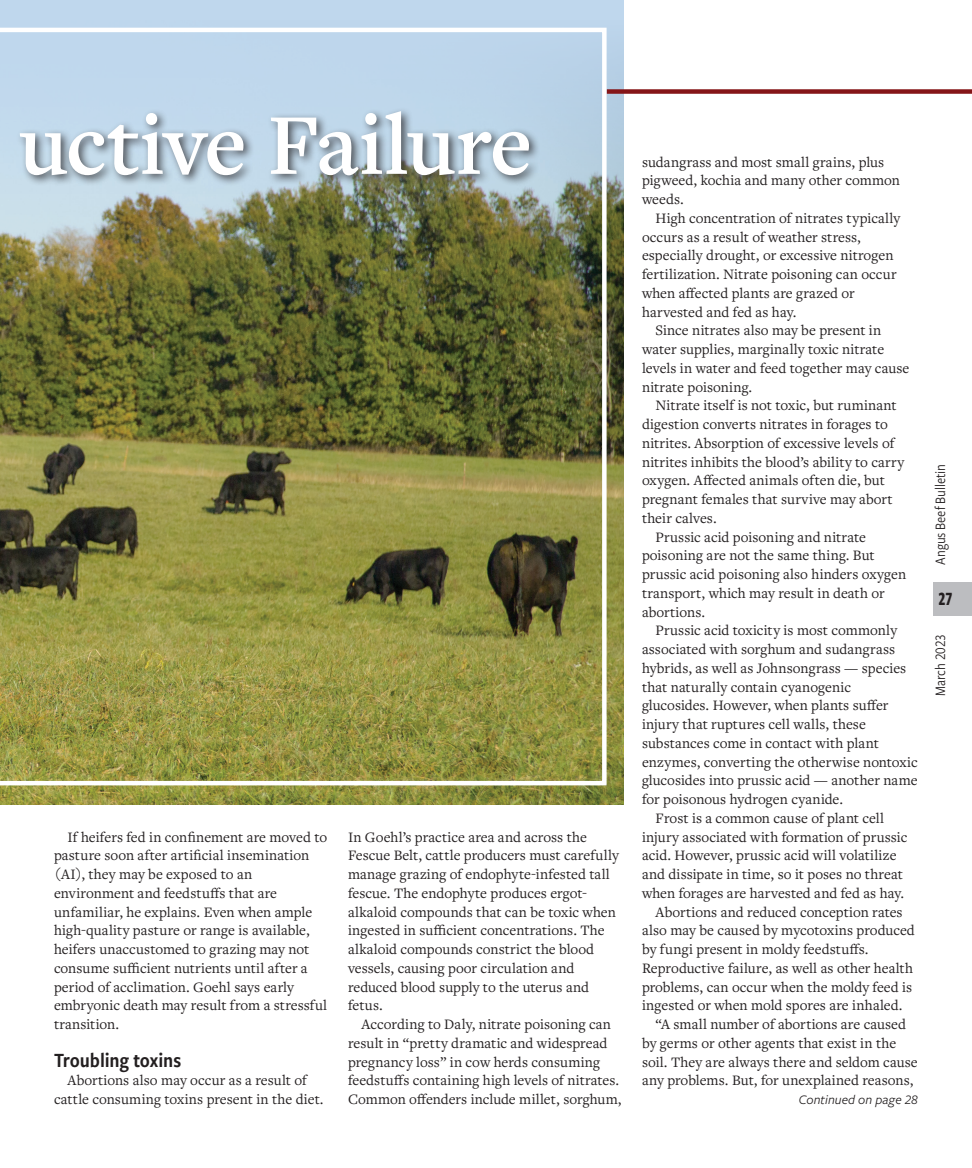
<style>
.page{position:relative;width:972px;height:1168px;background:#fff}
.page>*{position:absolute;margin:0;border:0;box-sizing:border-box;transform-origin:0 0}
.t1{font:600 90px "Freight Text Pro";letter-spacing:-.015em;color:#fff}
.subhead{font:21px "Freight Sans Cnd Pro Semi";letter-spacing:-.005em;color:#231f20}
.t2{font:700 19.5px "Freight Sans Cmp Pro";color:#231f20;scale:.9 1}
.Feature_body{font:15px/18.8px "Freight Text Pro";letter-spacing:.005em;color:#231f20}
.t3{font:15px "Freight Sans Cnd Pro";letter-spacing:-.01em;color:#231f20}
.Jump_To_caption{font:italic 13.5px "Freight Sans Pro";letter-spacing:.005em;color:#231f20}
</style>
<div class="page">
<div style="left:0;top:0;width:624px;height:804px;background:#bfd7ed"></div>
<img style="left:0;top:27px;width:624px;height:777px">
<div style="left:607px;top:89px;width:365px;height:5px;background:#851518"></div>
<svg style="left:0;top:28px;width:607px;height:757px;background:#878a56"></svg>
<div style="left:0;top:106px;width:540px;height:102px;background:#231f20;opacity:.75"></div>
<div style="left:934px;top:582px;width:38px;height:34px;background:#bcbdc0"></div>
<h1 class="t1" style="left:19px;top:85px;width:515px">uctive Failure</h1>
<p class="Feature_body" style="left:54px;top:827px;width:275px;text-indent:14px">If heifers fed in confinement are moved to pasture soon after artificial insemination (AI), they may be exposed to an environment and feedstuffs that are unfamiliar, he explains. Even when ample high-quality pasture or range is available, heifers unaccustomed to grazing may not consume sufficient nutrients until after a period of acclimation. Goehl says early embryonic death may result from a stressful transition.</p>
<p class="subhead" style="left:54px;top:1045px;width:129px">Troubling toxins</p>
<p class="Feature_body" style="left:54px;top:1071px;width:271px;text-align:center">Abortions also may occur as a result of cattle consuming toxins present in the diet.</p>
<p class="Feature_body" style="left:348px;top:827px;width:272px">In Goehl’s practice area and across the Fescue Belt, cattle producers must carefully manage grazing of endophyte-infested tall fescue. The endophyte produces ergot&shy;alkaloid compounds that can be toxic when ingested in sufficient concentrations. The alkaloid compounds constrict the blood vessels, causing poor circulation and reduced blood supply to the uterus and fetus.</p>
<p class="Feature_body" style="left:348px;top:1014px;width:275px;text-indent:14px">According to Daly, nitrate poisoning can result in “pretty dramatic and widespread pregnancy loss” in cow herds consuming feedstuffs containing high levels of nitrates.<br>Common offenders include millet, sorghum,</p>
<p class="Feature_body" style="left:642px;top:152px;width:260px">sudangrass and most small grains, plus pigweed, kochia and many other common weeds.</p>
<p class="Feature_body" style="left:642px;top:208px;width:260px;text-indent:14px">High concentration of nitrates typically occurs as a result of weather stress, especially drought, or excessive nitrogen fertilization. Nitrate poisoning can occur when affected plants are grazed or harvested and fed as hay.</p>
<p class="Feature_body" style="left:642px;top:321px;width:269px;text-indent:14px">Since nitrates also may be present in water supplies, marginally toxic nitrate levels in water and feed together may cause nitrate poisoning.</p>
<p class="Feature_body" style="left:642px;top:396px;width:264px;text-indent:14px">Nitrate itself is not toxic, but ruminant digestion converts nitrates in forages to nitrites. Absorption of excessive levels of nitrites inhibits the blood’s ability to carry oxygen. Affected animals often die, but pregnant females that survive may abort their calves.</p>
<p class="Feature_body" style="left:642px;top:527px;width:266px;text-indent:14px">Prussic acid poisoning and nitrate poisoning are not the same thing. But prussic acid poisoning also hinders oxygen transport, which may result in death or abortions.</p>
<p class="Feature_body" style="left:642px;top:621px;width:277px;text-indent:14px">Prussic acid toxicity is most commonly associated with sorghum and sudangrass hybrids, as well as Johnsongrass — species that naturally contain cyanogenic glucosides. However, when plants suffer injury that ruptures cell walls, these substances come in contact with plant enzymes, converting the otherwise nontoxic glucosides into prussic acid — another name for poisonous hydrogen cyanide.</p>
<p class="Feature_body" style="left:642px;top:808px;width:267px;text-indent:14px">Frost is a common cause of plant cell injury associated with formation of prussic acid. However, prussic acid will volatilize and dissipate in time, so it poses no threat when forages are harvested and fed as hay.</p>
<p class="Feature_body" style="left:642px;top:902px;width:274px;text-indent:14px">Abortions and reduced conception rates also may be caused by mycotoxins produced by fungi present in moldy feedstuffs.<br>Reproductive failure, as well as other health problems, can occur when the moldy feed is ingested or when mold spores are inhaled.</p>
<p class="Feature_body" style="left:642px;top:1014px;width:277px;text-indent:14px">“A small number of abortions are caused by germs or other agents that exist in the soil. They are always there and seldom cause any problems. But, for unexplained reasons,</p>
<p class="Jump_To_caption" style="left:799px;top:1091px;width:121px">Continued on page 28</p>
<p class="t3" style="left:930px;top:564px;width:102px;rotate:-90deg">Angus Beef Bulletin</p>
<h3 class="t2" style="left:939px;top:586px;width:17px">27</h3>
<p class="t3" style="left:930px;top:695px;width:63px;rotate:-90deg">March 2023</p>
</div>
